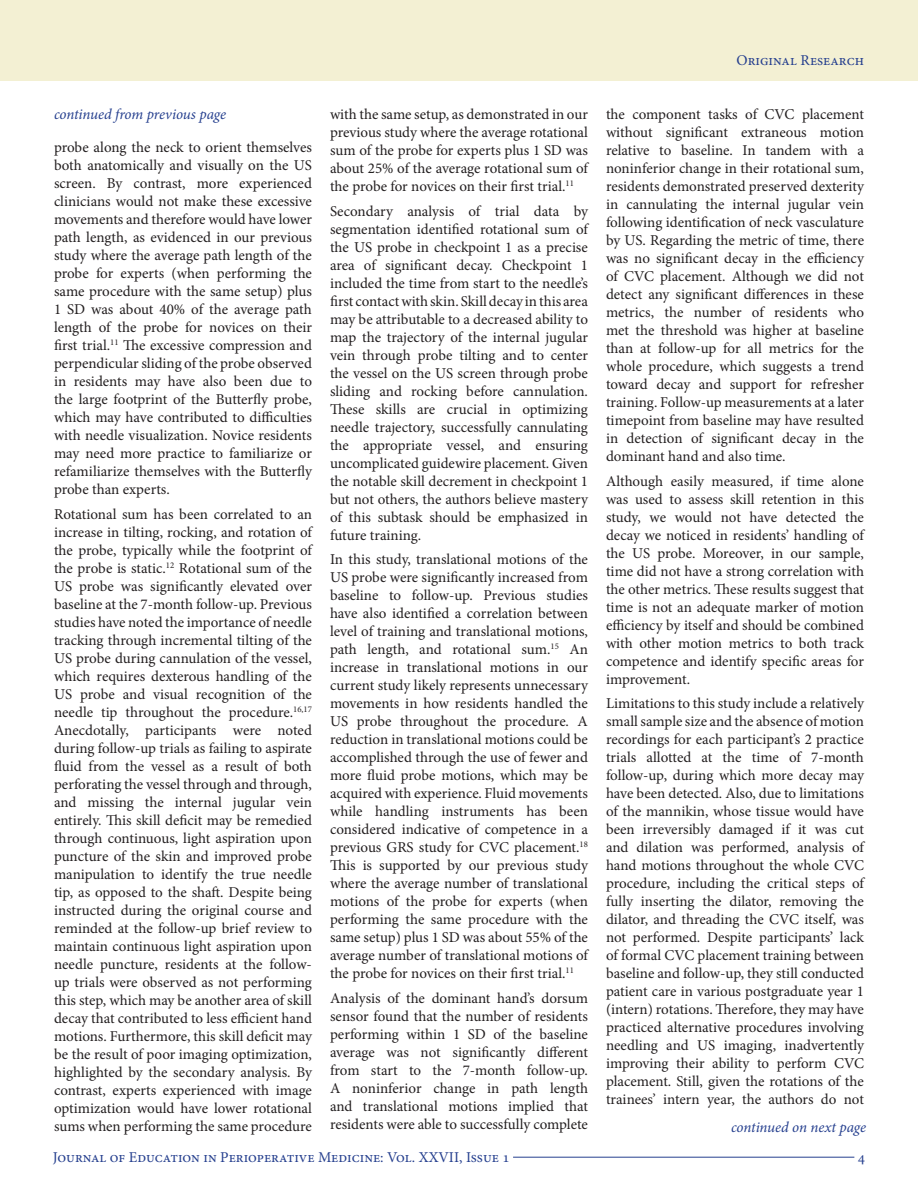
<style>
.page{position:relative;width:918px;height:1188px;background:#fff}
.page>*{position:absolute;margin:0;border:0;box-sizing:border-box;transform-origin:0 0}
.t1{font:15px/18px "Minion Pro";color:#231f20;text-align:justify}
.t2{font:15px "Minion Pro";color:#253f8e}
.t3{font:italic 15px "Minion Pro";letter-spacing:-.01em;color:#253f8e}
</style>
<div class="page">
<hr style="left:513px;top:1157px;width:341px;height:1px;background:#253f8e">
<div style="left:0;top:0;width:918px;height:81px;background:#f3f0d3"></div>
<p class="t2" style="left:737px;top:50px;width:129px">Original Research</p>
<p class="t3" style="left:54px;top:104px;width:174px">continued from previous page</p>
<p class="t1" style="left:54px;top:139px;width:260px">probe along the neck to orient themselves both anatomically and visually on the US screen. By contrast, more experienced clinicians would not make these excessive movements and therefore would have lower path length, as evidenced in our previous study where the average path length of the probe for experts (when performing the same procedure with the same setup) plus 1 SD was about 40% of the average path length of the probe for novices on their first trial.<sup>11</sup> The excessive compression and perpendicular sliding of the probe observed in residents may have also been due to the large footprint of the Butterfly probe, which may have contributed to difficulties with needle visualization. Novice residents may need more practice to familiarize or refamiliarize themselves with the Butterfly probe than experts.</p>
<p class="t1" style="left:54px;top:505px;width:261px">Rotational sum has been correlated to an increase in tilting, rocking, and rotation of the probe, typically while the footprint of the probe is static.<sup>12</sup> Rotational sum of the US probe was significantly elevated over baseline at the 7-month follow-up. Previous studies have noted the importance of needle tracking through incremental tilting of the US probe during cannulation of the vessel, which requires dexterous handling of the US probe and visual recognition of the needle tip throughout the procedure.<sup>16,17<br></sup>Anecdotally, participants were noted during follow-up trials as failing to aspirate fluid from the vessel as a result of both perforating the vessel through and through, and missing the internal jugular vein entirely. This skill deficit may be remedied through continuous, light aspiration upon puncture of the skin and improved probe manipulation to identify the true needle tip, as opposed to the shaft. Despite being instructed during the original course and reminded at the follow-up brief review to maintain continuous light aspiration upon needle puncture, residents at the follow&shy;up trials were observed as not performing this step, which may be another area of skill decay that contributed to less efficient hand motions. Furthermore, this skill deficit may be the result of poor imaging optimization, highlighted by the secondary analysis. By contrast, experts experienced with image optimization would have lower rotational sums when performing the same procedure</p>
<p class="t1" style="left:330px;top:105px;width:261px">with the same setup, as demonstrated in our previous study where the average rotational sum of the probe for experts plus 1 SD was about 25% of the average rotational sum of the probe for novices on their first trial.<sup>11</sup></p>
<p class="t1" style="left:330px;top:202px;width:261px">Secondary analysis of trial data by segmentation identified rotational sum of the US probe in checkpoint 1 as a precise area of significant decay. Checkpoint 1 included the time from start to the needle’s first contact with skin. Skill decay in this area may be attributable to a decreased ability to map the trajectory of the internal jugular vein through probe tilting and to center the vessel on the US screen through probe sliding and rocking before cannulation.<br>These skills are crucial in optimizing needle trajectory, successfully cannulating the appropriate vessel, and ensuring uncomplicated guidewire placement. Given the notable skill decrement in checkpoint 1 but not others, the authors believe mastery of this subtask should be emphasized in future training.</p>
<p class="t1" style="left:330px;top:551px;width:261px">In this study, translational motions of the US probe were significantly increased from baseline to follow-up. Previous studies have also identified a correlation between level of training and translational motions, path length, and rotational sum.<sup>15</sup> An increase in translational motions in our current study likely represents unnecessary movements in how residents handled the US probe throughout the procedure. A reduction in translational motions could be accomplished through the use of fewer and more fluid probe motions, which may be acquired with experience. Fluid movements while handling instruments has been considered indicative of competence in a previous GRS study for CVC placement.<sup>18<br></sup>This is supported by our previous study where the average number of translational motions of the probe for experts (when performing the same procedure with the same setup) plus 1 SD was about 55% of the average number of translational motions of the probe for novices on their first trial.<sup>11</sup></p>
<p class="t1" style="left:330px;top:989px;width:260px">Analysis of the dominant hand’s dorsum sensor found that the number of residents performing within 1 SD of the baseline average was not significantly different from start to the 7-month follow-up.<br>A noninferior change in path length and translational motions implied that residents were able to successfully complete</p>
<p class="t1" style="left:606px;top:105px;width:260px">the component tasks of CVC placement without significant extraneous motion relative to baseline. In tandem with a noninferior change in their rotational sum, residents demonstrated preserved dexterity in cannulating the internal jugular vein following identification of neck vasculature by US. Regarding the metric of time, there was no significant decay in the efficiency of CVC placement. Although we did not detect any significant differences in these metrics, the number of residents who met the threshold was higher at baseline than at follow-up for all metrics for the whole procedure, which suggests a trend toward decay and support for refresher training. Follow-up measurements at a later timepoint from baseline may have resulted in detection of significant decay in the dominant hand and also time.</p>
<p class="t1" style="left:606px;top:472px;width:261px">Although easily measured, if time alone was used to assess skill retention in this study, we would not have detected the decay we noticed in residents’ handling of the US probe. Moreover, in our sample, time did not have a strong correlation with the other metrics. These results suggest that time is not an adequate marker of motion efficiency by itself and should be combined with other motion metrics to both track competence and identify specific areas for improvement.</p>
<p class="t1" style="left:606px;top:695px;width:261px">Limitations to this study include a relatively small sample size and the absence of motion recordings for each participant’s 2 practice trials allotted at the time of 7-month follow-up, during which more decay may have been detected. Also, due to limitations of the mannikin, whose tissue would have been irreversibly damaged if it was cut and dilation was performed, analysis of hand motions throughout the whole CVC procedure, including the critical steps of fully inserting the dilator, removing the dilator, and threading the CVC itself, was not performed. Despite participants’ lack of formal CVC placement training between baseline and follow-up, they still conducted patient care in various postgraduate year 1 (intern) rotations. Therefore, they may have practiced alternative procedures involving needling and US imaging, inadvertently improving their ability to perform CVC placement. Still, given the rotations of the trainees’ intern year, the authors do not</p>
<p class="t3" style="left:731px;top:1117px;width:137px">continued on next page</p>
<p class="t2" style="left:53px;top:1147px;width:458px">Journal of Education in Perioperative Medicine: Vol. XXVII, Issue 1</p>
<p class="t2" style="left:858px;top:1147px;width:9px">4</p>
</div>
